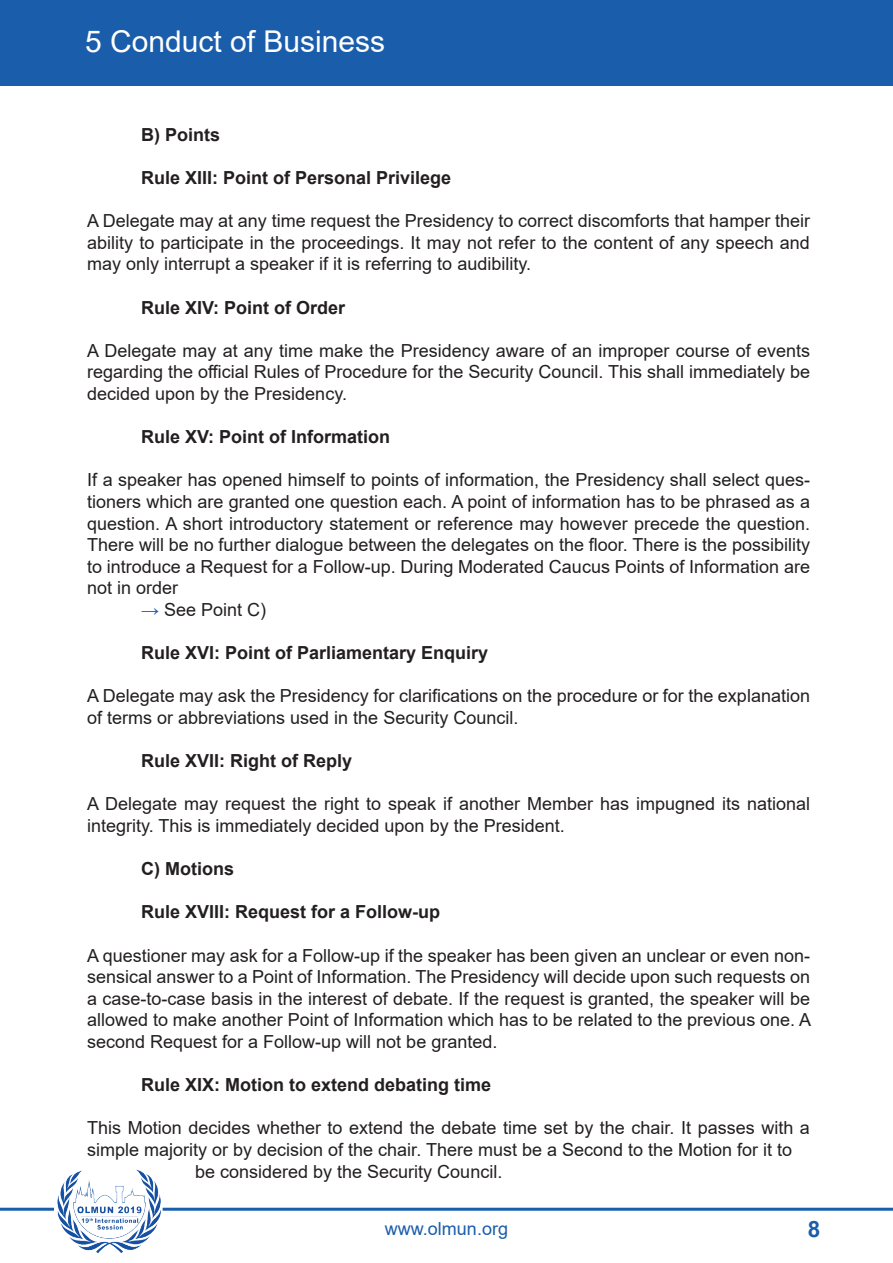
<style>
.page{position:relative;width:893px;height:1263px;background:#fff}
.page>*{position:absolute;margin:0;border:0;box-sizing:border-box;transform-origin:0 0}
.t1{font:30px "Arial";color:#fff}
.t2{font:700 22.5px "Arial";color:#1a5dab}
.t3{font:18px/21.6px "Arial";color:#231f20;text-align:justify}
.t4{font:700 18px "Arial";color:#231f20}
.t5{font:18px "Arial";color:#1a5dab}
.s1{color:#1a5dab}
</style>
<div class="page">
<div style="left:0;top:0;width:893px;height:85px;background:#1a5dab"></div>
<hr style="left:0;top:1208px;width:54px;height:3px;background:#1a5dab">
<hr style="left:163px;top:1208px;width:730px;height:3px;background:#1a5dab">
<img style="left:57px;top:1169px;width:106px;height:85px">
<h1 class="t1" style="left:85px;top:20px;width:302px">5 Conduct of Business</h1>
<p class="t4" style="left:141px;top:122px;width:81px">B) Points</p>
<p class="t4" style="left:141px;top:165px;width:312px">Rule XIII: Point of Personal Privilege</p>
<p class="t3" style="left:87px;top:210px;width:724px">A Delegate may at any time request the Presidency to correct discomforts that hamper their ability to participate in the proceedings. It may not refer to the content of any speech and may only interrupt a speaker if it is referring to audibility.</p>
<p class="t4" style="left:141px;top:294px;width:206px">Rule XIV: Point of Order</p>
<p class="t3" style="left:87px;top:339px;width:724px">A Delegate may at any time make the Presidency aware of an improper course of events regarding the official Rules of Procedure for the Security Council. This shall immediately be decided upon by the Presidency.</p>
<p class="t4" style="left:141px;top:424px;width:251px">Rule XV: Point of Information</p>
<p class="t3" style="left:87px;top:469px;width:724px">If a speaker has opened himself to points of information, the Presidency shall select ques&shy;tioners which are granted one question each. A point of information has to be phrased as a question. A short introductory statement or reference may however precede the question.<br>There will be no further dialogue between the delegates on the floor. There is the possibility to introduce a Request for a Follow-up. During Moderated Caucus Points of Information are not in order</p>
<p class="t3" style="left:141px;top:599px;width:127px"><span class="s1">→</span> See Point C)</p>
<p class="t4" style="left:141px;top:640px;width:349px">Rule XVI: Point of Parliamentary Enquiry</p>
<p class="t3" style="left:87px;top:685px;width:724px">A Delegate may ask the Presidency for clarifications on the procedure or for the explanation of terms or abbreviations used in the Security Council.</p>
<p class="t4" style="left:141px;top:748px;width:213px">Rule XVII: Right of Reply</p>
<p class="t3" style="left:87px;top:793px;width:724px">A Delegate may request the right to speak if another Member has impugned its national integrity. This is immediately decided upon by the President.</p>
<p class="t4" style="left:141px;top:856px;width:94px">C) Motions</p>
<p class="t4" style="left:141px;top:899px;width:301px">Rule XVIII: Request for a Follow-up</p>
<p class="t3" style="left:87px;top:944px;width:725px">A questioner may ask for a Follow-up if the speaker has been given an unclear or even non&shy;sensical answer to a Point of Information. The Presidency will decide upon such requests on a case-to-case basis in the interest of debate. If the request is granted, the speaker will be allowed to make another Point of Information which has to be related to the previous one. A second Request for a Follow-up will not be granted.</p>
<p class="t4" style="left:141px;top:1072px;width:352px">Rule XIX: Motion to extend debating time</p>
<p class="t3" style="left:87px;top:1117px;width:724px">This Motion decides whether to extend the debate time set by the chair. It passes with a</p>
<p class="t3" style="left:87px;top:1139px;width:707px">simple majority or by decision of the chair. There must be a Second to the Motion for it to</p>
<p class="t3" style="left:195px;top:1160px;width:309px">be considered by the Security Council.</p>
<p class="t5" style="left:385px;top:1216px;width:125px">www.olmun.org</p>
<p class="t2" style="left:808px;top:1213px;width:14px">8</p>
</div>
